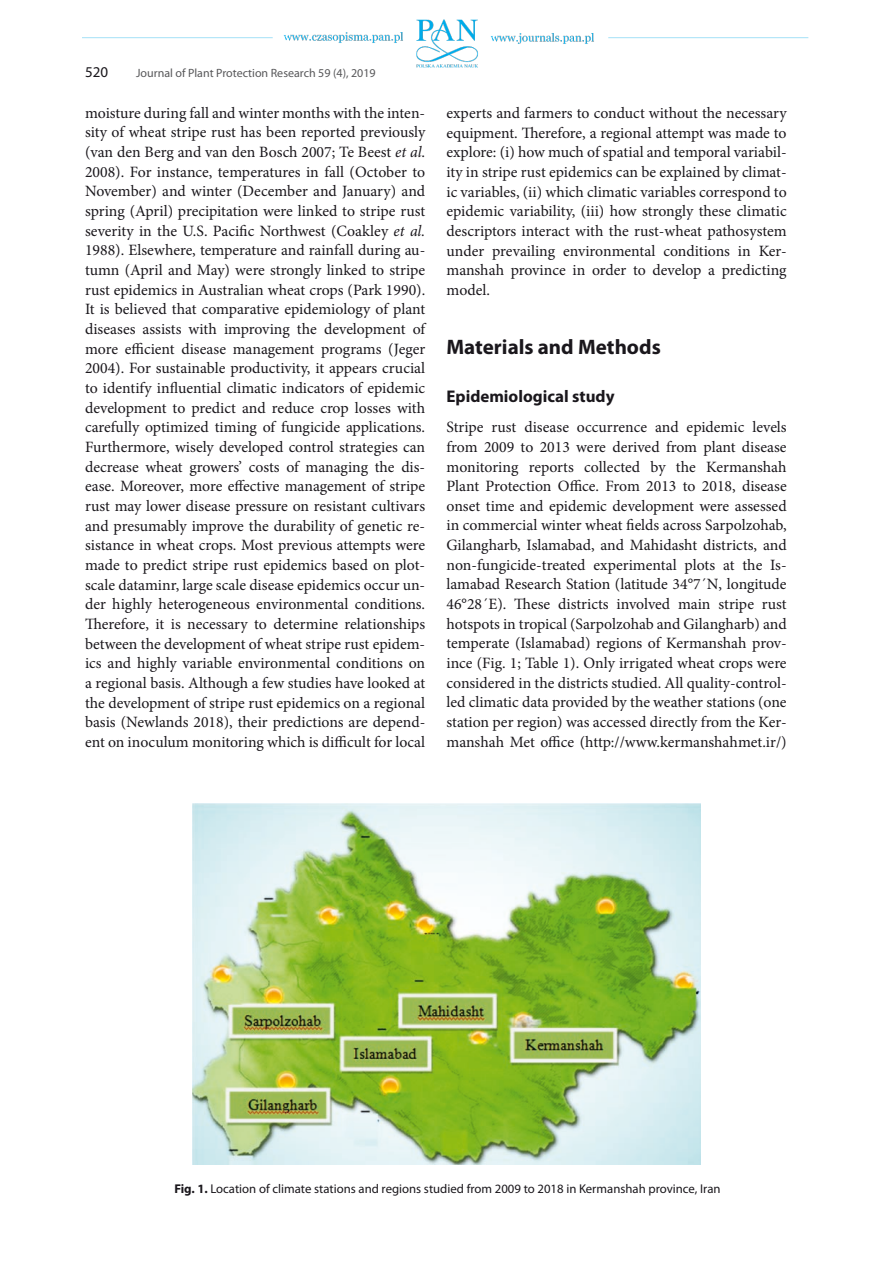
<style>
.page{position:relative;width:893px;height:1263px;background:#fff}
.page>*{position:absolute;margin:0;border:0;box-sizing:border-box;transform-origin:0 0}
.t1{font:700 21px "Myriad Pro";color:#1a171c}
.t2{font:700 16.95px "Myriad Pro";color:#1a171c}
.t3{font:15.75px/19.6px "Minion Pro";color:#1a171c;text-align:justify}
.t4{font:15px "Myriad Pro";color:#1a171c}
.t5{font:12.75px "Myriad Pro";color:#1a171c}
.t6{font:12px "Myriad Pro";color:#58585a}
.s1{font-style:italic}
.s2{font-weight:700}
</style>
<div class="page">
<img style="left:82px;top:19px;width:727px;height:49px">
<img style="left:192px;top:803px;width:508px;height:362px">
<p class="t4" style="left:85px;top:63px;width:25px">520</p>
<p class="t6" style="left:136px;top:66px;width:241px">Journal of Plant Protection Research 59 (4), 2019</p>
<p class="t3" style="left:85px;top:103px;width:342px">moisture during fall and winter months with the inten&shy;sity of wheat stripe rust has been reported previously (van den Berg and van den Bosch 2007; Te Beest <span class="s1">et al</span>.<br>2008). For instance, temperatures in fall (October to November) and winter (December and January) and spring (April) precipitation were linked to stripe rust severity in the U.S. Pacific Northwest (Coakley <span class="s1">et al.<br></span>1988). Elsewhere, temperature and rainfall during au&shy;tumn (April and May) were strongly linked to stripe rust epidemics in Australian wheat crops (Park 1990).<br>It is believed that comparative epidemiology of plant diseases assists with improving the development of more efficient disease management programs (Jeger 2004). For sustainable productivity, it appears crucial to identify influential climatic indicators of epidemic development to predict and reduce crop losses with carefully optimized timing of fungicide applications.<br>Furthermore, wisely developed control strategies can decrease wheat growers’ costs of managing the dis&shy;ease. Moreover, more effective management of stripe rust may lower disease pressure on resistant cultivars and presumably improve the durability of genetic re&shy;sistance in wheat crops. Most previous attempts were made to predict stripe rust epidemics based on plot&shy;scale dataminr, large scale disease epidemics occur un&shy;der highly heterogeneous environmental conditions.<br>Therefore, it is necessary to determine relationships between the development of wheat stripe rust epidem&shy;ics and highly variable environmental conditions on a regional basis. Although a few studies have looked at the development of stripe rust epidemics on a regional basis (Newlands 2018), their predictions are depend&shy;ent on inoculum monitoring which is difficult for local</p>
<p class="t3" style="left:446px;top:103px;width:342px">experts and farmers to conduct without the necessary equipment. Therefore, a regional attempt was made to explore: (i) how much of spatial and temporal variabil&shy;ity in stripe rust epidemics can be explained by climat&shy;ic variables, (ii) which climatic variables correspond to epidemic variability, (iii) how strongly these climatic descriptors interact with the rust-wheat pathosystem under prevailing environmental conditions in Ker&shy;manshah province in order to develop a predicting model.</p>
<h1 class="t1" style="left:446px;top:333px;width:216px">Materials and Methods</h1>
<p class="t2" style="left:446px;top:385px;width:170px">Epidemiological study</p>
<p class="t3" style="left:446px;top:417px;width:342px">Stripe rust disease occurrence and epidemic levels from 2009 to 2013 were derived from plant disease monitoring reports collected by the Kermanshah Plant Protection Office. From 2013 to 2018, disease onset time and epidemic development were assessed in commercial winter wheat fields across Sarpolzohab, Gilangharb, Islamabad, and Mahidasht districts, and non-fungicide-treated experimental plots at the Is&shy;lamabad Research Station (latitude 34°7´N, longitude 46°28´E). These districts involved main stripe rust hotspots in tropical (Sarpolzohab and Gilangharb) and temperate (Islamabad) regions of Kermanshah prov&shy;ince (Fig. 1; Table 1). Only irrigated wheat crops were considered in the districts studied. All quality-control&shy;led climatic data provided by the weather stations (one station per region) was accessed directly from the Ker&shy;manshah Met office (http://www.kermanshahmet.ir/)</p>
<p class="t5" style="left:174px;top:1181px;width:548px"><span class="s2">Fig. 1.</span> Location of climate stations and regions studied from 2009 to 2018 in Kermanshah province, Iran</p>
</div>
